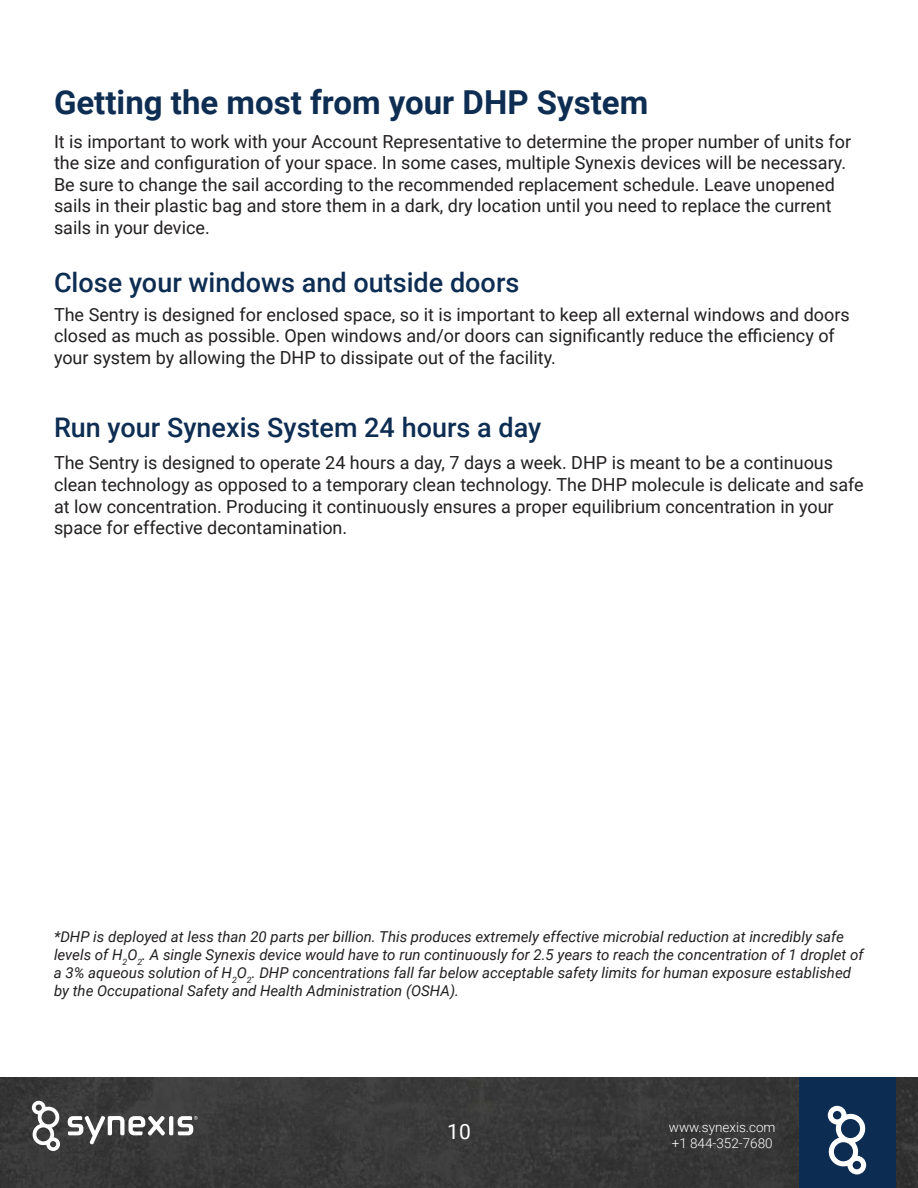
<style>
.page{position:relative;width:918px;height:1188px;background:#fff}
.page>*{position:absolute;margin:0;border:0;box-sizing:border-box;transform-origin:0 0}
.t1{font:700 33px "Roboto";color:#0e2d52}
.t2{font:500 27px "Roboto";color:#0e2d52}
.t3{font:21px "Roboto";color:#fff}
.t4{font:18px/21.6px "Roboto";color:#221f1f}
.t5{font:italic 15px/18px "Roboto";color:#221f1f}
.t6{font:300 13.5px/16.2px "Roboto";color:#fff}
</style>
<div class="page">
<img style="left:0;top:1078px;width:918px;height:110px">
<svg style="left:31px;top:1100px;width:30px;height:51px"></svg>
<hr style="left:169px;top:1116px;width:4px;height:19px;background:#fff;border-radius:2px">
<svg style="left:68px;top:1116px;width:97px;height:28px"></svg>
<svg style="left:178px;top:1116px;width:20px;height:19px"></svg>
<div style="left:799px;top:1078px;width:96px;height:110px;background:#0d2c52"></div>
<svg style="left:827px;top:1105px;width:40px;height:70px"></svg>
<h1 class="t1" style="left:54px;top:88px;width:596px">Getting the most from your DHP System</h1>
<p class="t4" style="left:54px;top:132px;width:799px">It is important to work with your Account Representative to determine the proper number of units for the size and configuration of your space. In some cases, multiple Synexis devices will be necessary.<br>Be sure to change the sail according to the recommended replacement schedule. Leave unopened sails in their plastic bag and store them in a dark, dry location until you need to replace the current sails in your device.</p>
<h2 class="t2" style="left:54px;top:272px;width:467px">Close your windows and outside doors</h2>
<p class="t4" style="left:54px;top:305px;width:797px">The Sentry is designed for enclosed space, so it is important to keep all external windows and doors closed as much as possible. Open windows and/or doors can significantly reduce the efficiency of your system by allowing the DHP to dissipate out of the facility.</p>
<h2 class="t2" style="left:54px;top:417px;width:489px">Run your Synexis System 24 hours a day</h2>
<p class="t4" style="left:54px;top:453px;width:811px">The Sentry is designed to operate 24 hours a day, 7 days a week. DHP is meant to be a continuous clean technology as opposed to a temporary clean technology. The DHP molecule is delicate and safe at low concentration. Producing it continuously ensures a proper equilibrium concentration in your space for effective decontamination.</p>
<p class="t5" style="left:54px;top:929px;width:811px">*DHP is deployed at less than 20 parts per billion. This produces extremely effective microbial reduction at incredibly safe levels of H<sub>2</sub>O<sub>2</sub>. A single Synexis device would have to run continuously for 2.5 years to reach the concentration of 1 droplet of a 3% aqueous solution of H<sub>2</sub>O<sub>2</sub>. DHP concentrations fall far below acceptable safety limits for human exposure established by the Occupational Safety and Health Administration (OSHA).</p>
<p class="t3" style="left:447px;top:1122px;width:25px">10</p>
<p class="t6" style="left:669px;top:1121px;width:108px">www.synexis.com +1 844-352-7680</p>
</div>
